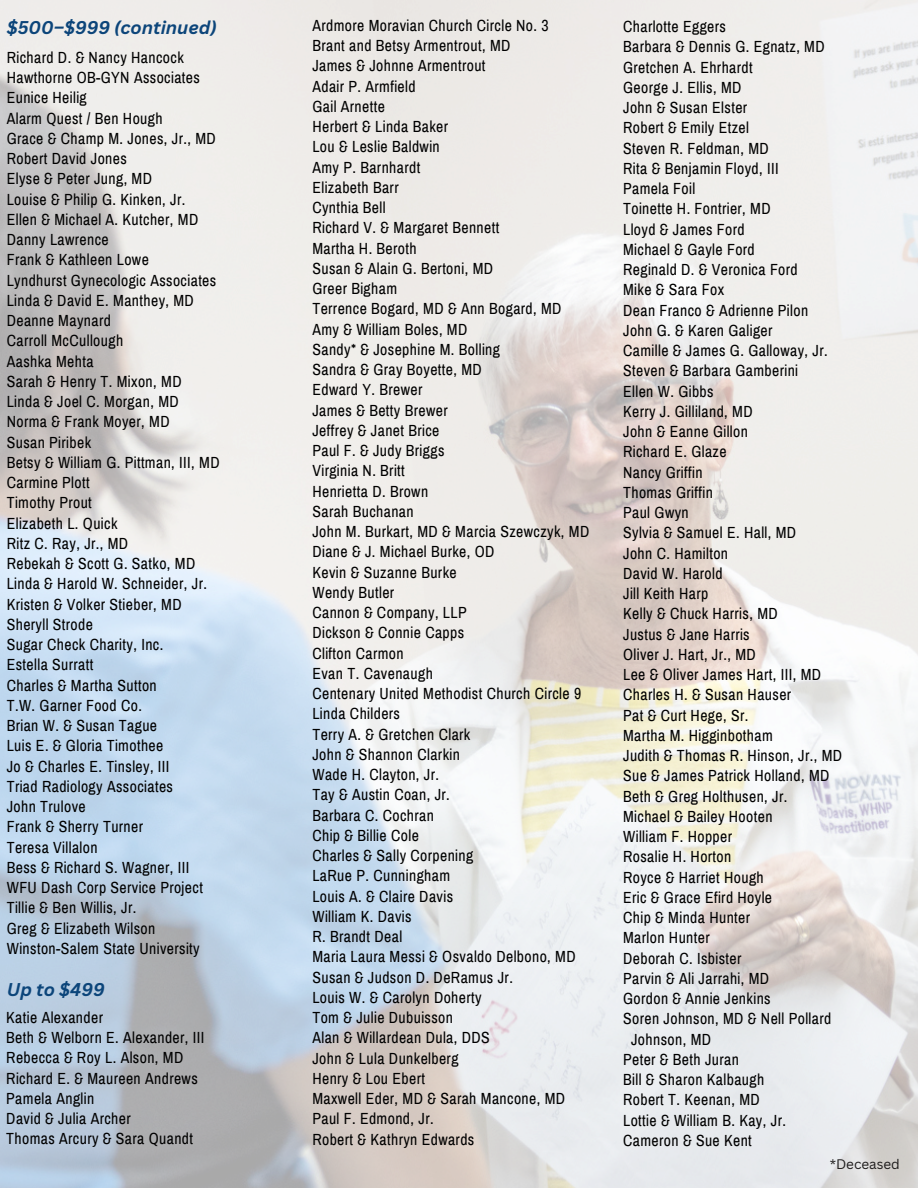
<style>
.page{position:relative;width:918px;height:1188px;background:#fff}
.page>*{position:absolute;margin:0;border:0;box-sizing:border-box;transform-origin:0 0}
.t1{font:italic 700 18px "Canva Sans";color:#0c457a}
.t2{font:15.75px/20.2px "Archivo Narrow";letter-spacing:.025em;color:#000}
.t3{font:13.5px "Canva Sans";color:#1e1c1c}
</style>
<div class="page">
<img style="left:0;top:0;width:918px;height:1188px">
<h2 class="t1" style="left:7px;top:15px;width:212px">$500–$999 (continued)</h2>
<h1 class="t2" style="left:7px;top:47px;width:214px">Richard D. &amp; Nancy Hancock<br>Hawthorne OB-GYN Associates<br>Eunice Heilig<br>Alarm Quest / Ben Hough<br>Grace &amp; Champ M. Jones, Jr., MD<br>Robert David Jones<br>Elyse &amp; Peter Jung, MD<br>Louise &amp; Philip G. Kinken, Jr.<br>Ellen &amp; Michael A. Kutcher, MD<br>Danny Lawrence<br>Frank &amp; Kathleen Lowe<br>Lyndhurst Gynecologic Associates<br>Linda &amp; David E. Manthey, MD<br>Deanne Maynard<br>Carroll McCullough<br>Aashka Mehta<br>Sarah &amp; Henry T. Mixon, MD<br>Linda &amp; Joel C. Morgan, MD<br>Norma &amp; Frank Moyer, MD<br>Susan Piribek<br>Betsy &amp; William G. Pittman, III, MD<br>Carmine Plott<br>Timothy Prout<br>Elizabeth L. Quick<br>Ritz C. Ray, Jr., MD<br>Rebekah &amp; Scott G. Satko, MD<br>Linda &amp; Harold W. Schneider, Jr.<br>Kristen &amp; Volker Stieber, MD<br>Sheryll Strode<br>Sugar Check Charity, Inc.<br>Estella Surratt<br>Charles &amp; Martha Sutton<br>T.W. Garner Food Co.<br>Brian W. &amp; Susan Tague<br>Luis E. &amp; Gloria Timothee<br>Jo &amp; Charles E. Tinsley, III<br>Triad Radiology Associates<br>John Trulove<br>Frank &amp; Sherry Turner<br>Teresa Villalon<br>Bess &amp; Richard S. Wagner, III<br>WFU Dash Corp Service Project<br>Tillie &amp; Ben Willis, Jr.<br>Greg &amp; Elizabeth Wilson<br>Winston-Salem State University</h1>
<h1 class="t1" style="left:7px;top:977px;width:99px">Up to $499</h1>
<h2 class="t2" style="left:6px;top:1007px;width:200px">Katie Alexander<br>Beth &amp; Welborn E. Alexander, III<br>Rebecca &amp; Roy L. Alson, MD<br>Richard E. &amp; Maureen Andrews<br>Pamela Anglin<br>David &amp; Julia Archer<br>Thomas Arcury &amp; Sara Quandt</h2>
<p class="t2" style="left:312px;top:15px;width:278px">Ardmore Moravian Church Circle No. 3<br>Brant and Betsy Armentrout, MD<br>James &amp; Johnne Armentrout<br>Adair P. Armfield<br>Gail Arnette<br>Herbert &amp; Linda Baker<br>Lou &amp; Leslie Baldwin<br>Amy P. Barnhardt<br>Elizabeth Barr<br>Cynthia Bell<br>Richard V. &amp; Margaret Bennett<br>Martha H. Beroth<br>Susan &amp; Alain G. Bertoni, MD<br>Greer Bigham<br>Terrence Bogard, MD &amp; Ann Bogard, MD<br>Amy &amp; William Boles, MD<br>Sandy* &amp; Josephine M. Bolling<br>Sandra &amp; Gray Boyette, MD<br>Edward Y. Brewer<br>James &amp; Betty Brewer<br>Jeffrey &amp; Janet Brice<br>Paul F. &amp; Judy Briggs<br>Virginia N. Britt<br>Henrietta D. Brown<br>Sarah Buchanan<br>John M. Burkart, MD &amp; Marcia Szewczyk, MD<br>Diane &amp; J. Michael Burke, OD<br>Kevin &amp; Suzanne Burke<br>Wendy Butler<br>Cannon &amp; Company, LLP<br>Dickson &amp; Connie Capps<br>Clifton Carmon<br>Evan T. Cavenaugh<br>Centenary United Methodist Church Circle 9<br>Linda Childers<br>Terry A. &amp; Gretchen Clark<br>John &amp; Shannon Clarkin<br>Wade H. Clayton, Jr.<br>Tay &amp; Austin Coan, Jr.<br>Barbara C. Cochran<br>Chip &amp; Billie Cole<br>Charles &amp; Sally Corpening<br>LaRue P. Cunningham<br>Louis A. &amp; Claire Davis<br>William K. Davis<br>R. Brandt Deal<br>Maria Laura Messi &amp; Osvaldo Delbono, MD<br>Susan &amp; Judson D. DeRamus Jr.<br>Louis W. &amp; Carolyn Doherty<br>Tom &amp; Julie Dubuisson<br>Alan &amp; Willardean Dula, DDS<br>John &amp; Lula Dunkelberg<br>Henry &amp; Lou Ebert<br>Maxwell Eder, MD &amp; Sarah Mancone, MD<br>Paul F. Edmond, Jr.<br>Robert &amp; Kathryn Edwards</p>
<h2 class="t2" style="left:623px;top:17px;width:104px">Charlotte Eggers</h2>
<h2 class="t2" style="left:623px;top:37px;width:203px">Barbara &amp; Dennis G. Egnatz, MD</h2>
<h2 class="t2" style="left:623px;top:57px;width:131px">Gretchen A. Ehrhardt</h2>
<h2 class="t2" style="left:623px;top:78px;width:120px">George J. Ellis, MD</h2>
<h2 class="t2" style="left:623px;top:98px;width:126px">John &amp; Susan Elster</h2>
<h2 class="t2" style="left:623px;top:118px;width:127px">Robert &amp; Emily Etzel</h2>
<h2 class="t2" style="left:623px;top:138px;width:147px">Steven R. Feldman, MD</h2>
<h2 class="t2" style="left:623px;top:159px;width:157px">Rita &amp; Benjamin Floyd, III</h2>
<h2 class="t2" style="left:623px;top:179px;width:74px">Pamela Foil</h2>
<h2 class="t2" style="left:623px;top:199px;width:149px">Toinette H. Fontrier, MD</h2>
<h2 class="t2" style="left:623px;top:219px;width:123px">Lloyd &amp; James Ford</h2>
<h2 class="t2" style="left:623px;top:240px;width:133px">Michael &amp; Gayle Ford</h2>
<h2 class="t2" style="left:623px;top:260px;width:176px">Reginald D. &amp; Veronica Ford</h2>
<h2 class="t2" style="left:623px;top:280px;width:102px">Mike &amp; Sara Fox</h2>
<h2 class="t2" style="left:623px;top:300px;width:187px">Dean Franco &amp; Adrienne Pilon</h2>
<h2 class="t2" style="left:623px;top:321px;width:151px">John G. &amp; Karen Galiger</h2>
<h2 class="t2" style="left:623px;top:341px;width:206px">Camille &amp; James G. Galloway, Jr.</h2>
<h2 class="t2" style="left:623px;top:361px;width:176px">Steven &amp; Barbara Gamberini</h2>
<h2 class="t2" style="left:623px;top:381px;width:92px">Ellen W. Gibbs</h2>
<h2 class="t2" style="left:623px;top:402px;width:131px">Kerry J. Gilliland, MD</h2>
<h2 class="t2" style="left:623px;top:422px;width:126px">John &amp; Eanne Gillon</h2>
<h2 class="t2" style="left:623px;top:442px;width:105px">Richard E. Glaze</h2>
<h2 class="t2" style="left:623px;top:462px;width:81px">Nancy Griffin</h2>
<h2 class="t2" style="left:623px;top:483px;width:91px">Thomas Griffin</h2>
<h2 class="t2" style="left:623px;top:503px;width:67px">Paul Gwyn</h2>
<h2 class="t2" style="left:623px;top:523px;width:175px">Sylvia &amp; Samuel E. Hall, MD</h2>
<h2 class="t2" style="left:623px;top:543px;width:106px">John C. Hamilton</h2>
<h2 class="t2" style="left:623px;top:564px;width:101px">David W. Harold</h2>
<h2 class="t2" style="left:623px;top:584px;width:87px">Jill Keith Harp</h2>
<h2 class="t2" style="left:623px;top:604px;width:156px">Kelly &amp; Chuck Harris, MD</h2>
<h2 class="t2" style="left:623px;top:624px;width:128px">Justus &amp; Jane Harris</h2>
<h2 class="t2" style="left:623px;top:645px;width:134px">Oliver J. Hart, Jr., MD</h2>
<h2 class="t2" style="left:623px;top:665px;width:200px">Lee &amp; Oliver James Hart, III, MD</h2>
<h2 class="t2" style="left:623px;top:685px;width:170px">Charles H. &amp; Susan Hauser</h2>
<h2 class="t2" style="left:623px;top:705px;width:127px">Pat &amp; Curt Hege, Sr.</h2>
<h2 class="t2" style="left:623px;top:726px;width:151px">Martha M. Higginbotham</h2>
<h2 class="t2" style="left:623px;top:746px;width:220px">Judith &amp; Thomas R. Hinson, Jr., MD</h2>
<h2 class="t2" style="left:623px;top:766px;width:208px">Sue &amp; James Patrick Holland, MD</h2>
<h2 class="t2" style="left:623px;top:786px;width:166px">Beth &amp; Greg Holthusen, Jr.</h2>
<h2 class="t2" style="left:623px;top:807px;width:151px">Michael &amp; Bailey Hooten</h2>
<h2 class="t2" style="left:623px;top:827px;width:110px">William F. Hopper</h2>
<h2 class="t2" style="left:623px;top:847px;width:110px">Rosalie H. Horton</h2>
<h2 class="t2" style="left:623px;top:867px;width:142px">Royce &amp; Harriet Hough</h2>
<h2 class="t2" style="left:623px;top:888px;width:151px">Eric &amp; Grace Efird Hoyle</h2>
<h2 class="t2" style="left:623px;top:908px;width:128px">Chip &amp; Minda Hunter</h2>
<h2 class="t2" style="left:623px;top:928px;width:88px">Marlon Hunter</h2>
<h2 class="t2" style="left:623px;top:948px;width:120px">Deborah C. Isbister</h2>
<h2 class="t2" style="left:623px;top:969px;width:148px">Parvin &amp; Ali Jarrahi, MD</h2>
<h2 class="t2" style="left:623px;top:989px;width:149px">Gordon &amp; Annie Jenkins</h2>
<h2 class="t2" style="left:623px;top:1009px;width:210px">Soren Johnson, MD &amp; Nell Pollard</h2>
<h2 class="t2" style="left:631px;top:1029px;width:82px">Johnson, MD</h2>
<h2 class="t2" style="left:623px;top:1050px;width:117px">Peter &amp; Beth Juran</h2>
<h2 class="t2" style="left:623px;top:1070px;width:143px">Bill &amp; Sharon Kalbaugh</h2>
<h2 class="t2" style="left:623px;top:1090px;width:138px">Robert T. Keenan, MD</h2>
<h2 class="t2" style="left:623px;top:1110px;width:164px">Lottie &amp; William B. Kay, Jr.</h2>
<h2 class="t2" style="left:623px;top:1131px;width:130px">Cameron &amp; Sue Kent</h2>
<h2 class="t3" style="left:830px;top:1155px;width:72px">*Deceased</h2>
</div>
